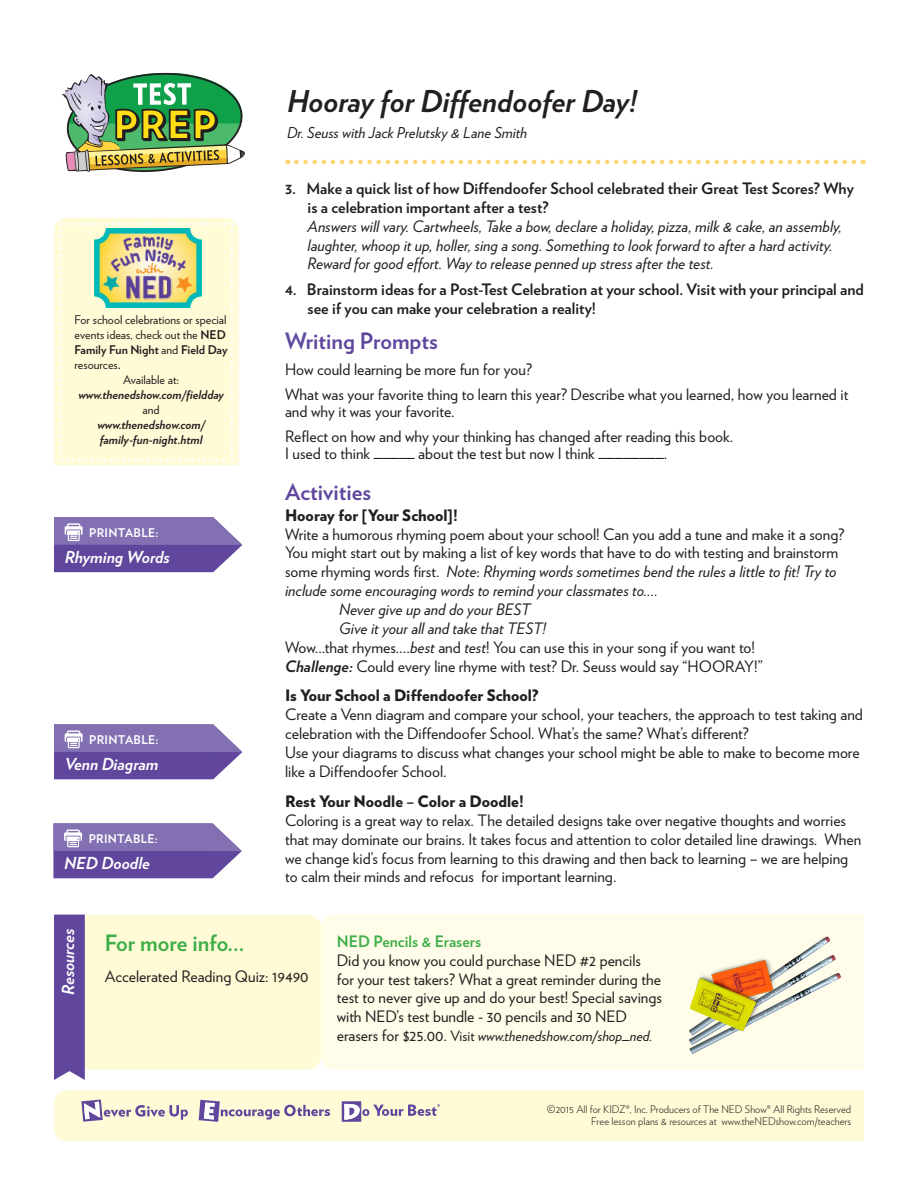
<style>
.page{position:relative;width:918px;height:1188px;background:#fff}
.page>*{position:absolute;margin:0;border:0;box-sizing:border-box;transform-origin:0 0}
.t1{font:italic 700 30px "Verlag";letter-spacing:-.005em;color:#231f20}
.t2{font:700 22.5px "Verlag";color:#60479d}
.t3{font:700 22.5px "Verlag";color:#40ae49}
.t4{font:italic 700 16.65px "Verlag";color:#fff}
.t5{font:italic 700 16.5px "Verlag";color:#fff}
.t6{font:15.75px/18.9px "Verlag";color:#231f20}
.t7{font:italic 15.75px/18.9px "Verlag";color:#231f20}
.t8{font:700 15.75px/18.9px "Verlag";color:#231f20}
.t9{font:900 15.75px "Verlag";color:#231f20}
.t10{font:700 15.75px "Verlag";color:#40ae49}
.t11{font:italic 15px "Verlag";color:#231f20}
.t12{font:italic 14.25px "Verlag";color:#231f20}
.t13{font:12px/15px "Verlag";color:#231f20}
.t14{font:italic 700 12px/15px "Verlag";color:#231f20}
.t15{font:700 12px "Verlag";letter-spacing:.025em;color:#fff}
.t16{font:300 10.5px/12.6px "Verlag";color:#231f20;text-align:right}
.s1{font-weight:700}
.s2{font-style:italic}
.s3{font-weight:700;font-style:italic}
.s4{font-style:normal;font-size:15.75px}
.s5{font-style:normal}
</style>
<div class="page">
<svg style="left:62px;top:72px;width:183px;height:100px"></svg>
<div style="left:321px;top:915px;width:543px;height:155px;background:#fffde9"></div>
<svg style="left:296px;top:160px;width:568px;height:4px"></svg>
<svg style="left:54px;top:915px;width:267px;height:165px;background:#ede7d2"></svg>
<img style="left:688px;top:933px;width:154px;height:123px">
<img style="left:687px;top:955px;width:90px;height:81px">
<svg style="left:54px;top:1090px;width:810px;height:51px;background:#f7f3d4"></svg>
<svg style="left:54px;top:218px;width:185px;height:247px;background:#fffbd7"></svg>
<div style="left:59px;top:222px;width:174px;height:240px;background:#fffbd6"></div>
<img style="left:95px;top:228px;width:106px;height:80px">
<svg style="left:54px;top:724px;width:188px;height:55px;background:#7e6aaf"></svg>
<svg style="left:53px;top:823px;width:189px;height:55px;background:#7f6bb0"></svg>
<svg style="left:54px;top:517px;width:188px;height:55px;background:#7e6aaf"></svg>
<p class="t13" style="left:75px;top:312px;width:155px">For school celebrations or special events ideas, check out the <span class="s1">NED<br>Family Fun Night</span> and <span class="s1">Field Day </span>resources<span class="s1">.</span></p>
<p class="t13" style="left:123px;top:372px;width:58px">Available at:</p>
<p class="t14" style="left:78px;top:386px;width:147px">www.thenedshow.com/fieldday</p>
<p class="t13" style="left:143px;top:402px;width:19px">and</p>
<p class="t14" style="left:97px;top:416px;width:109px">www.thenedshow.com/ family-fun-night.html</p>
<p class="t15" style="left:89px;top:523px;width:71px">PRINTABLE:</p>
<p class="t5" style="left:65px;top:544px;width:107px">Rhyming Words</p>
<p class="t15" style="left:89px;top:730px;width:71px">PRINTABLE:</p>
<p class="t5" style="left:65px;top:751px;width:95px">Venn Diagram</p>
<p class="t15" style="left:89px;top:829px;width:71px">PRINTABLE:</p>
<p class="t5" style="left:64px;top:850px;width:87px">NED Doodle</p>
<p class="t1" style="left:287px;top:78px;width:351px">Hooray for Diffendoofer Day!</p>
<p class="t11" style="left:287px;top:121px;width:242px">Dr. Seuss with Jack Prelutsky &amp; Lane Smith</p>
<p class="t8" style="left:308px;top:178px;width:548px;text-indent:-22px">3. Make a quick list of how Diffendoofer School celebrated their Great Test Scores? Why is a celebration important after a test?</p>
<p class="t7" style="left:308px;top:216px;width:536px">Answers will vary. Cartwheels, Take a bow, declare a holiday, pizza, milk &amp; cake, an assembly, laughter, whoop it up, holler, sing a song. Something to look forward to after a hard activity.<br>Reward for good effort. Way to release penned up stress after the test.</p>
<p class="t8" style="left:308px;top:279px;width:558px;text-indent:-22px">4. Brainstorm ideas for a Post-Test Celebration at your school. Visit with your principal and see if you can make your celebration a reality!</p>
<p class="t2" style="left:285px;top:323px;width:154px">Writing Prompts</p>
<p class="t6" style="left:285px;top:359px;width:248px">How could learning be more fun for you?</p>
<p class="t6" style="left:285px;top:384px;width:565px;line-height:17.4px">What was your favorite thing to learn this year? Describe what you learned, how you learned it and why it was your favorite.</p>
<p class="t6" style="left:285px;top:426px;width:450px">Reflect on how and why your thinking has changed after reading this book.</p>
<p class="t6" style="left:285px;top:443px;width:384px">I used to think _____ about the test but now I think ________.</p>
<p class="t2" style="left:285px;top:474px;width:87px">Activities</p>
<p class="t9" style="left:285px;top:502px;width:174px">Hooray for [Your School]!</p>
<p class="t6" style="left:285px;top:524px;width:561px">Write a humorous rhyming poem about your school! Can you add a tune and make it a song?<br>You might start out by making a list of key words that have to do with testing and brainstorm some rhyming words first. <span class="s2">Note</span>: <span class="s2">Rhyming words sometimes bend the rules a little to fit! Try to include some encouraging words to remind your classmates to….</span></p>
<p class="t7" style="left:339px;top:599px;width:193px">Never give up and do your BEST</p>
<p class="t7" style="left:339px;top:618px;width:208px">Give it your all and take that TEST!</p>
<p class="t6" style="left:285px;top:637px;width:479px">Wow...that rhymes….<span class="s2">best</span> and <span class="s2">test</span>! You can use this in your song if you want to!<br><span class="s3">Challenge:</span> Could every line rhyme with test? Dr. Seuss would say “HOORAY!”</p>
<p class="t9" style="left:285px;top:683px;width:255px">Is Your School a Diffendoofer School?</p>
<p class="t6" style="left:285px;top:704px;width:579px">Create a Venn diagram and compare your school, your teachers, the approach to test taking and celebration with the Diffendoofer School. What’s the same? What’s different?</p>
<p class="t6" style="left:285px;top:742px;width:576px">Use your diagrams to discuss what changes your school might be able to make to become more like a Diffendoofer School.</p>
<p class="t9" style="left:285px;top:788px;width:240px">Rest Your Noodle – Color a Doodle!</p>
<p class="t6" style="left:285px;top:810px;width:578px">Coloring is a great way to relax. The detailed designs take over negative thoughts and worries that may dominate our brains. It takes focus and attention to color detailed line drawings. When we change kid’s focus from learning to this drawing and then back to learning – we are helping to calm their minds and refocus for important learning.</p>
<p class="t4" style="left:55px;top:995px;width:68px;rotate:-90deg">Resources</p>
<p class="t3" style="left:105px;top:925px;width:141px">For more info...</p>
<p class="t6" style="left:105px;top:966px;width:205px">Accelerated Reading Quiz: 19490</p>
<p class="t10" style="left:337px;top:929px;width:146px">NED Pencils &amp; Erasers</p>
<p class="t6" style="left:337px;top:950px;width:327px">Did you know you could purchase NED #2 pencils for your test takers? What a great reminder during the test to never give up and do your best! Special savings with NED’s test bundle - 30 pencils and 30 NED</p>
<p class="t12" style="left:337px;top:1025px;width:317px"><span class="s4">erasers for $25.00.</span> <span class="s5">Visit</span> www.thenedshow.com/shop_ned.</p>
<p class="t16" style="left:547px;top:1102px;width:306px">©2015 All for KIDZ®, Inc. Producers of The NED Show® All Rights Reserved<br>Free lesson plans &amp; resources at www.theNEDshow.com/teachers</p>
</div>
